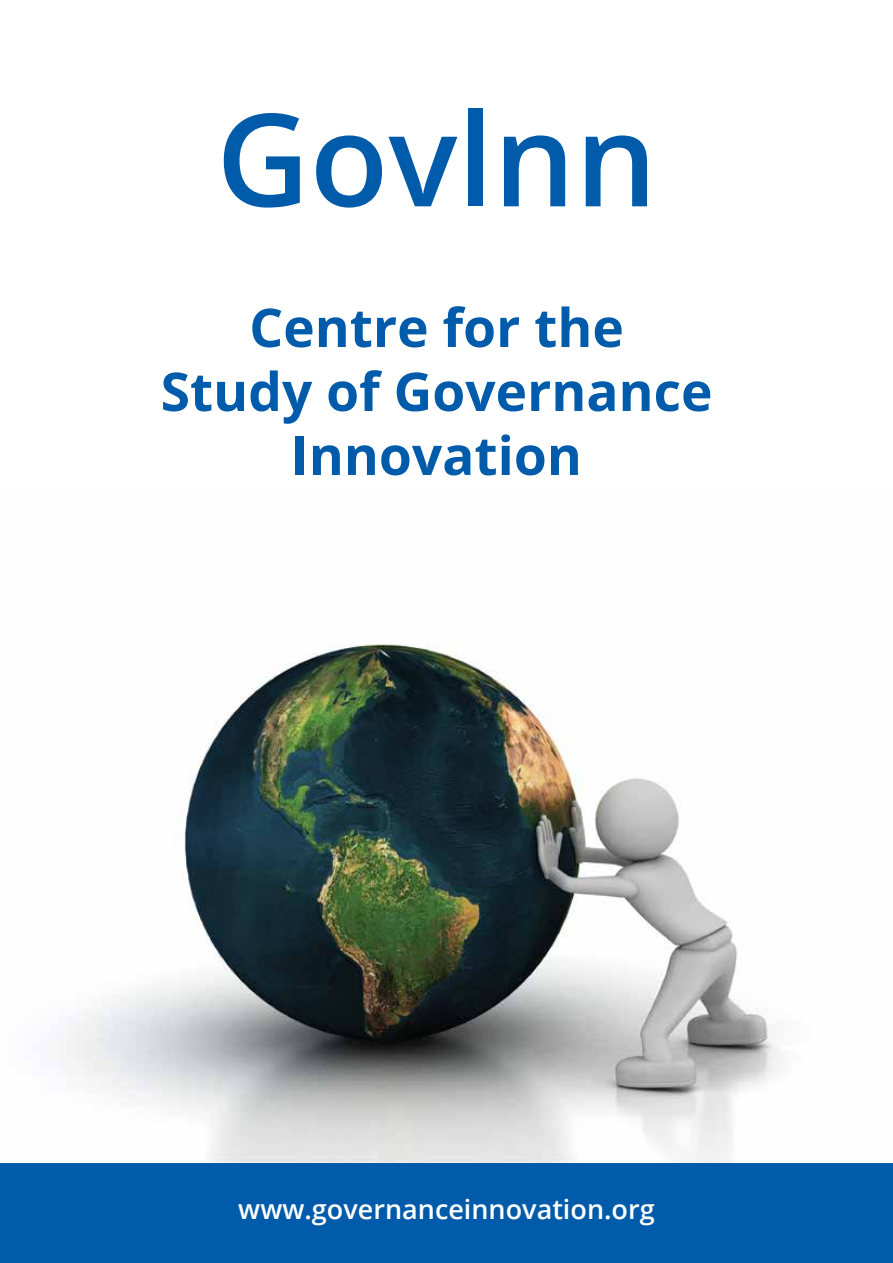
<style>
.page{position:relative;width:893px;height:1263px;background:#fff}
.page>*{position:absolute;margin:0;border:0;box-sizing:border-box;transform-origin:0 0}
.t1{font:600 128.85px "Open Sans";color:#005baa}
.t2{font:700 53.25px/64.1px "Open Sans";color:#005baa;text-align:center}
.t3{font:600 27px "Open Sans";color:#fff}
</style>
<div class="page">
<div style="left:0;top:1162px;width:893px;height:101px;background:#005baa"></div>
<img style="left:59px;top:643px;width:722px;height:519px">
<h1 class="t1" style="left:216px;top:71px;width:442px">Govlnn</h1>
<p class="t2" style="left:161px;top:294px;width:553px">Centre for the<br>Study of Governance<br>Innovation</p>
<p class="t3" style="left:238px;top:1191px;width:418px">www.governanceinnovation.org</p>
</div>
